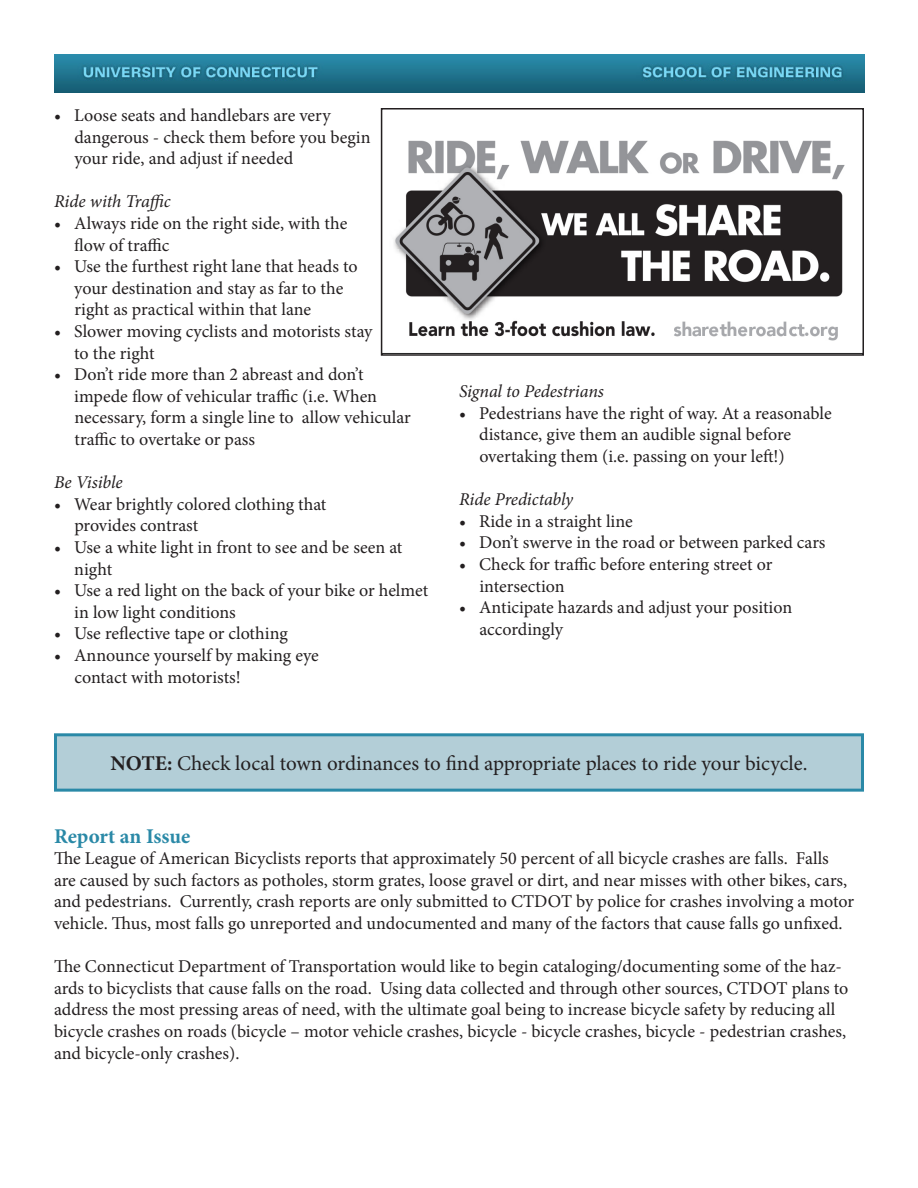
<style>
.page{position:relative;width:918px;height:1188px;background:#fff}
.page>*{position:absolute;margin:0;border:0;box-sizing:border-box;transform-origin:0 0}
.t1{font:21px "Minion Pro";letter-spacing:-.005em;color:#231f20}
.t2{font:700 21px "Minion Pro";color:#2a89a7}
.t3{font:18px/21.6px "Minion Pro";color:#231f20}
.t4{font:italic 18px "Minion Pro";letter-spacing:-.01em;color:#231f20}
.s1{font-weight:700}
</style>
<div class="page">
<img style="left:54px;top:54px;width:810px;height:39px">
<img style="left:394px;top:140px;width:451px;height:201px">
<div style="left:381px;top:108px;width:483px;height:248px;border:2px solid #231f20"></div>
<div style="left:56px;top:735px;width:806px;height:55px;background:#b3ced7"></div>
<div style="left:54px;top:733px;width:810px;height:59px;border:3px solid #2a89a7"></div>
<p class="t3" style="left:54px;top:105px;width:278px">• Loose seats and handlebars are very</p>
<p class="t3" style="left:74px;top:126px;width:298px">dangerous - check them before you begin your ride, and adjust if needed</p>
<p class="t4" style="left:54px;top:189px;width:118px">Ride with Traffic</p>
<p class="t3" style="left:74px;top:213px;width:275px;text-indent:-20px">• Always ride on the right side, with the flow of traffic</p>
<p class="t3" style="left:54px;top:256px;width:305px;text-align:center">• Use the furthest right lane that heads to your destination and stay as far to the</p>
<p class="t3" style="left:74px;top:299px;width:238px">right as practical within that lane</p>
<p class="t3" style="left:74px;top:321px;width:300px;text-indent:-20px">• Slower moving cyclists and motorists stay to the right</p>
<p class="t3" style="left:74px;top:364px;width:304px;text-indent:-20px">• Don’t ride more than 2 abreast and don’t impede flow of vehicular traffic (i.e. When</p>
<p class="t3" style="left:74px;top:407px;width:338px">necessary, form a single line to allow vehicular traffic to overtake or pass</p>
<p class="t4" style="left:54px;top:470px;width:70px">Be Visible</p>
<p class="t3" style="left:54px;top:493px;width:274px">• Wear brightly colored clothing that</p>
<p class="t3" style="left:74px;top:515px;width:125px">provides contrast</p>
<p class="t3" style="left:74px;top:537px;width:330px;text-indent:-20px">• Use a white light in front to see and be seen at night</p>
<p class="t3" style="left:74px;top:580px;width:356px;text-indent:-20px">• Use a red light on the back of your bike or helmet in low light conditions</p>
<p class="t3" style="left:54px;top:623px;width:235px">• Use reflective tape or clothing</p>
<p class="t3" style="left:54px;top:645px;width:266px">• Announce yourself by making eye</p>
<p class="t3" style="left:74px;top:666px;width:168px">contact with motorists!</p>
<p class="t4" style="left:459px;top:379px;width:146px">Signal to Pedestrians</p>
<p class="t3" style="left:479px;top:402px;width:354px;text-indent:-20px">• Pedestrians have the right of way. At a reasonable distance, give them an audible signal before</p>
<p class="t3" style="left:479px;top:446px;width:307px">overtaking them (i.e. passing on your left!)</p>
<p class="t4" style="left:459px;top:487px;width:116px">Ride Predictably</p>
<p class="t3" style="left:459px;top:510px;width:175px">• Ride in a straight line</p>
<p class="t3" style="left:459px;top:532px;width:368px">• Don’t swerve in the road or between parked cars</p>
<p class="t3" style="left:459px;top:554px;width:315px">• Check for traffic before entering street or</p>
<p class="t3" style="left:479px;top:575px;width:87px">intersection</p>
<p class="t3" style="left:459px;top:597px;width:335px">• Anticipate hazards and adjust your position</p>
<p class="t3" style="left:479px;top:618px;width:85px">accordingly</p>
<p class="t1" style="left:110px;top:749px;width:699px"><span class="s1">NOTE:</span> Check local town ordinances to find appropriate places to ride your bicycle.</p>
<p class="t2" style="left:54px;top:821px;width:138px">Report an Issue</p>
<p class="t3" style="left:54px;top:848px;width:802px">The League of American Bicyclists reports that approximately 50 percent of all bicycle crashes are falls. Falls are caused by such factors as potholes, storm grates, loose gravel or dirt, and near misses with other bikes, cars, and pedestrians. Currently, crash reports are only submitted to CTDOT by police for crashes involving a motor vehicle. Thus, most falls go unreported and undocumented and many of the factors that cause falls go unfixed.</p>
<p class="t3" style="left:54px;top:956px;width:796px">The Connecticut Department of Transportation would like to begin cataloging/documenting some of the haz&shy;ards to bicyclists that cause falls on the road. Using data collected and through other sources, CTDOT plans to address the most pressing areas of need, with the ultimate goal being to increase bicycle safety by reducing all bicycle crashes on roads (bicycle – motor vehicle crashes, bicycle - bicycle crashes, bicycle - pedestrian crashes, and bicycle-only crashes).</p>
</div>
